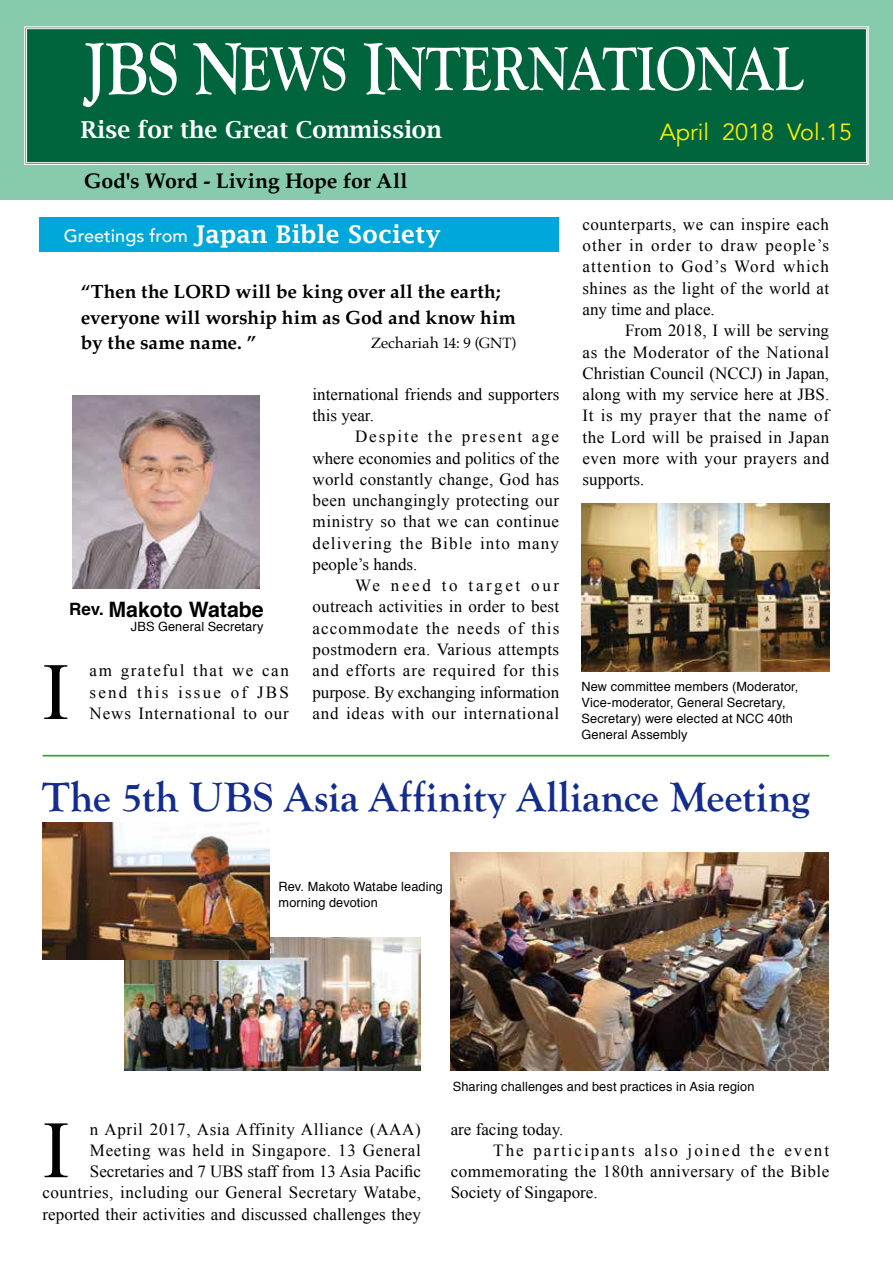
<style>
.page{position:relative;width:893px;height:1263px;background:#fff}
.page>*{position:absolute;margin:0;border:0;box-sizing:border-box;transform-origin:0 0}
.t1{font:81.3px "Times New Roman";color:#000}
.t2{font:700 63.75px "Goudy Old Style T";color:#fff;scale:.83 1}
.t3{font:700 42.45px "Goudy Old Style T";letter-spacing:.005em;color:#132c8d}
.t4{font:600 24.45px "Lucida Fax";color:#fff}
.t5{font:600 23.4px "Lucida Bright";color:#fff}
.t6{font:23.4px "Avenir";color:#fff100}
.t7{font:700 21.3px "Palatino";letter-spacing:-.005em;color:#000}
.t8{font:700 21.3px "Helvetica";color:#000}
.t9{font:700 19.2px/25.5px "Palatino";color:#000}
.t10{font:16.95px/21.3px "Times New Roman";letter-spacing:.03em;color:#000;text-align:justify}
.t11{font:16.95px/21.3px "Times New Roman";color:#000}
.t12{font:16.95px "Times New Roman";letter-spacing:.12em;color:#000}
.t13{font:14.85px "Palatino";letter-spacing:.005em;color:#000}
.t14{font:12.75px/15.9px "Helvetica";letter-spacing:.01em;color:#000}
.s1{font-size:76.5px}
.s2{font-family:"Shin Go Pro";font-weight:400}
.s3{font-family:"Avenir";font-weight:500;font-size:18px}
.s4{font-size:16.95px}
</style>
<div class="page">
<div style="left:39px;top:217px;width:520px;height:34px;background:#00a7db"></div>
<div style="left:0;top:0;width:893px;height:200px;background:#87caac"></div>
<div style="left:24px;top:26px;width:845px;height:139px;background:#00643d"></div>
<div style="left:26px;top:28px;width:841px;height:135px;border:1px solid #fff"></div>
<hr style="left:43px;top:755px;width:786px;height:1px;background:#2aa738">
<img style="left:72px;top:396px;width:187px;height:192px">
<img style="left:581px;top:504px;width:248px;height:168px">
<img style="left:451px;top:852px;width:377px;height:218px">
<img style="left:125px;top:938px;width:296px;height:132px">
<img style="left:43px;top:823px;width:226px;height:137px">
<h2 class="t2" style="left:85px;top:33px;width:867px"><span class="s1">JBS N</span>EWS <span class="s1">I</span>NTERNATIONAL</h2>
<h3 class="t5" style="left:81px;top:116px;width:409px">Rise for the Great Commission<span class="s2">　　</span></h3>
<h3 class="t6" style="left:660px;top:118px;width:194px">April 2018 Vol.15</h3>
<p class="t7" style="left:84px;top:163px;width:325px">God's Word - Living Hope for All</p>
<p class="t10" style="left:583px;top:213px;width:248px">counterparts, we can inspire each other in order to draw people’s attention to God’s Word which shines as the light of the world at any time and place.</p>
<p class="t10" style="left:583px;top:320px;width:248px;text-indent:43px">From 2018, I will be serving as the Moderator of the National Christian Council (NCCJ) in Japan, along with my service here at JBS.<br>It is my prayer that the name of the Lord will be praised in Japan even more with your prayers and supports.</p>
<h3 class="t4" style="left:64px;top:220px;width:379px"><span class="s3">Greetings from</span> Japan Bible Society</h3>
<p class="t9" style="left:81px;top:278px;width:436px">“Then the LORD will be king over all the earth; everyone will worship him as God and know him by the same name. ”</p>
<p class="t13" style="left:371px;top:330px;width:147px">Zechariah 14: 9 (GNT)</p>
<p class="t11" style="left:313px;top:383px;width:248px">international friends and supporters this year.</p>
<p class="t10" style="left:313px;top:426px;width:248px;text-indent:43px">Despite the present age where economies and politics of the world constantly change, God has been unchangingly protecting our ministry so that we can continue delivering the Bible into many people’s hands.</p>
<p class="t10" style="left:313px;top:575px;width:248px;text-indent:43px">We need to target our outreach activities in order to best accommodate the needs of this postmodern era. Various attempts and efforts are required for this purpose. By exchanging information and ideas with our international</p>
<p class="t8" style="left:69px;top:592px;width:196px"><span class="s4">Rev.</span> Makoto Watabe</p>
<p class="t14" style="left:131px;top:619px;width:134px">JBS General Secretary</p>
<h1 class="t1" style="left:42px;top:637px;width:29px">I</h1>
<p class="t10" style="left:90px;top:660px;width:201px">am grateful that we can send this issue of JBS News International to our</p>
<p class="t14" style="left:581px;top:679px;width:218px">New committee members (Moderator,<br>Vice-moderator, General Secretary,<br>Secretary) were elected at NCC 40th<br>General Assembly</p>
<h3 class="t3" style="left:42px;top:773px;width:769px">The 5th UBS Asia Affinity Alliance Meeting</h3>
<p class="t14" style="left:279px;top:879px;width:166px">Rev. Makoto Watabe leading morning devotion</p>
<p class="t10" style="left:43px;top:1118px;width:380px;text-align:right">n April 2017, Asia Affinity Alliance (AAA)<br>Meeting was held in Singapore. 13 General Secretaries and 7 UBS staff from 13 Asia Pacific countries, including our General Secretary Watabe, reported their activities and discussed challenges they</p>
<h1 class="t1" style="left:43px;top:1095px;width:29px">I</h1>
<p class="t14" style="left:453px;top:1079px;width:303px">Sharing challenges and best practices in Asia region</p>
<p class="t11" style="left:451px;top:1118px;width:114px">are facing today.</p>
<p class="t12" style="left:493px;top:1139px;width:337px">The participants also joined the event</p>
<p class="t10" style="left:451px;top:1160px;width:380px">commemorating the 180th anniversary of the Bible</p>
<p class="t11" style="left:451px;top:1182px;width:148px">Society of Singapore.</p>
</div>
